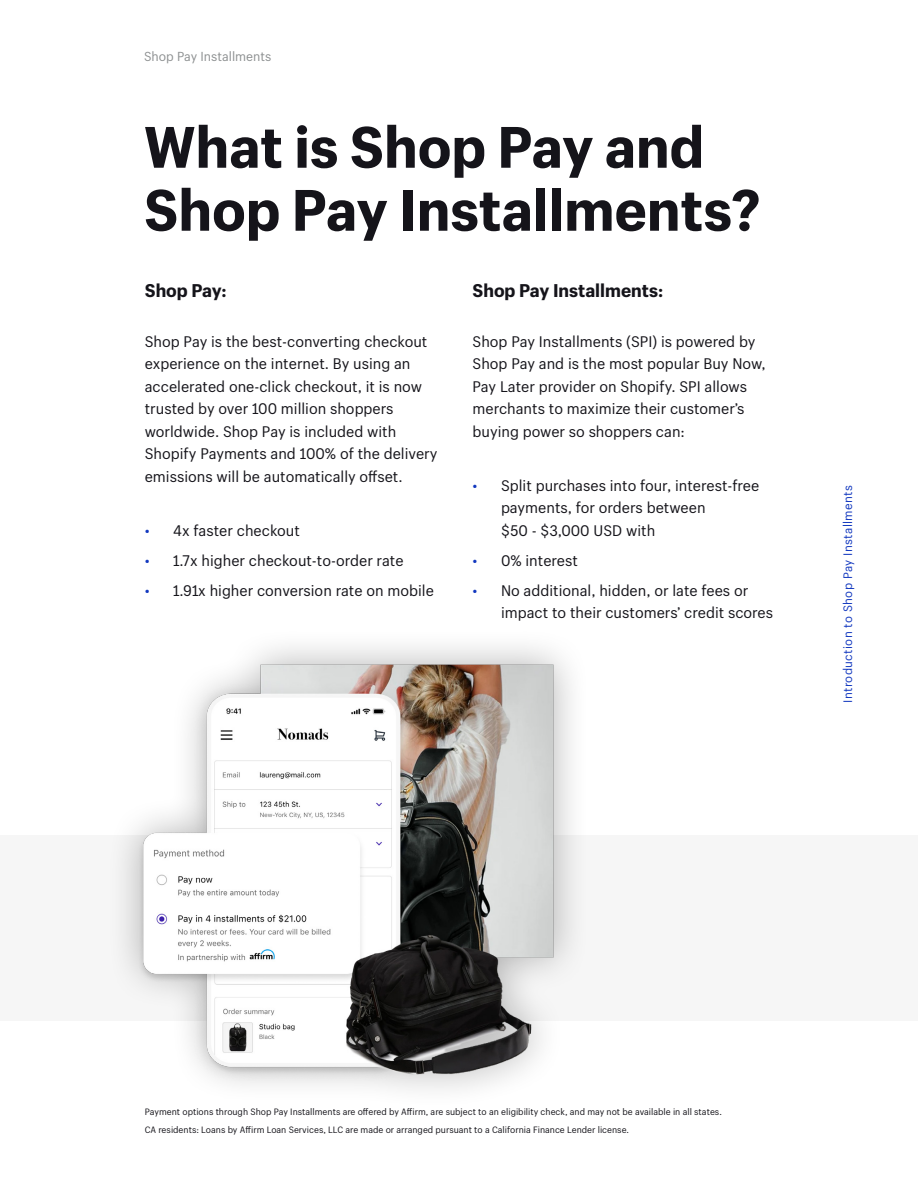
<style>
.page{position:relative;width:918px;height:1188px;background:#fff}
.page>*{position:absolute;margin:0;border:0;box-sizing:border-box;transform-origin:0 0}
.t1{font:800 57px/63px "Shopify Sans";color:#15141a}
.subheader_small{font:800 18px "Shopify Sans";color:#15141a}
.body_bullets{font:15px/22.5px "Shopify Sans";color:#15141a}
.t2{font:12.75px "Shopify Sans";color:#8d9091}
.t3{font:12px "Shopify Sans";letter-spacing:.03em;color:#1238bf}
.t4{font:9px/18px "Shopify Sans";color:#15141a}
.s1{color:#1238bf}
</style>
<div class="page">
<div style="left:0;top:835px;width:918px;height:185px;background:#f6f6f6"></div>
<div style="left:106px;top:627px;width:484px;height:483px;background:#000;opacity:.3"></div>
<img style="left:106px;top:664px;width:452px;height:417px">
<p class="t2" style="left:144px;top:47px;width:129px">Shop Pay Installments</p>
<p class="t1" style="left:144px;top:111px;width:618px">What is Shop Pay and<br>Shop Pay Installments?</p>
<p class="subheader_small" style="left:145px;top:277px;width:83px">Shop Pay:</p>
<p class="body_bullets" style="left:145px;top:329px;width:294px">Shop Pay is the best-converting checkout experience on the internet. By using an accelerated one-click checkout, it is now trusted by over 100 million shoppers worldwide. Shop Pay is included with Shopify Payments and 100% of the delivery emissions will be automatically offset.</p>
<p class="body_bullets" style="left:145px;top:518px;width:157px"><span class="s1">•</span> 4x faster checkout</p>
<p class="body_bullets" style="left:145px;top:548px;width:260px"><span class="s1">•</span> 1.7x higher checkout-to-order rate</p>
<p class="body_bullets" style="left:145px;top:578px;width:291px"><span class="s1">•</span> 1.91x higher conversion rate on mobile</p>
<p class="subheader_small" style="left:472px;top:277px;width:192px">Shop Pay Installments:</p>
<p class="body_bullets" style="left:472px;top:329px;width:295px">Shop Pay Installments (SPI) is powered by Shop Pay and is the most popular Buy Now, Pay Later provider on Shopify. SPI allows merchants to maximize their customer’s buying power so shoppers can:</p>
<p class="body_bullets" style="left:501px;top:473px;width:260px;text-indent:-28px"><span class="s1">•</span> Split purchases into four, interest-free payments, for orders between<br>$50 - $3,000 USD with</p>
<p class="body_bullets" style="left:472px;top:548px;width:107px"><span class="s1">•</span> 0% interest</p>
<p class="body_bullets" style="left:501px;top:578px;width:274px;text-indent:-28px"><span class="s1">•</span> No additional, hidden, or late fees or impact to their customers’ credit scores</p>
<p class="t3" style="left:839px;top:703px;width:219px;rotate:-90deg">Introduction to Shop Pay Installments</p>
<p class="t4" style="left:145px;top:1102px;width:579px">Payment options through Shop Pay Installments are offered by Affirm, are subject to an eligibility check, and may not be available in all states.<br>CA residents: Loans by Affirm Loan Services, LLC are made or arranged pursuant to a California Finance Lender license.</p>
</div>
